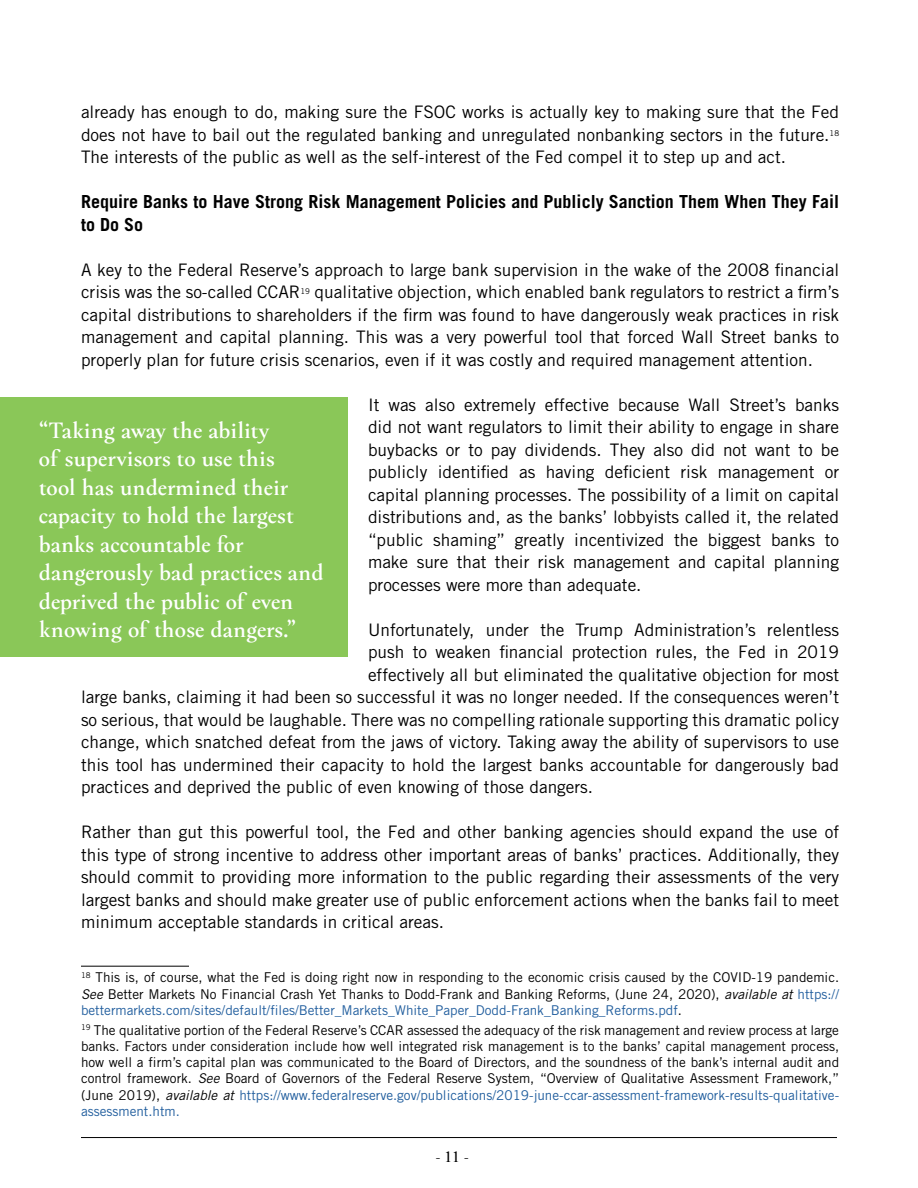
<style>
.page{position:relative;width:918px;height:1188px;background:#fff}
.page>*{position:absolute;margin:0;border:0;box-sizing:border-box;transform-origin:0 0}
.t1{font:600 24px/28.5px "W Hermann";letter-spacing:-.01em;color:#fff}
.t2{font:700 18px/22.5px "Trade Gothic LT Std";color:#000}
.t3{font:17.25px/22.5px "Trade Gothic LT Std";color:#000;text-align:justify}
.t4{font:16.5px "W Hermann";color:#000}
.t5{font:13.5px/16.2px "Trade Gothic LT Std";color:#000;text-align:justify}
.s1{font-style:italic}
.s2{color:#215e9e}
</style>
<div class="page">
<hr style="left:81px;top:1137px;width:756px;height:1px;background:#000">
<hr style="left:81px;top:966px;width:108px;height:1px;background:#000">
<div style="left:0;top:397px;width:348px;height:260px;background:#8ac758"></div>
<p class="t3" style="left:81px;top:101px;width:760px">already has enough to do, making sure the FSOC works is actually key to making sure that the Fed does not have to bail out the regulated banking and unregulated nonbanking sectors in the future.<sup>18<br></sup>The interests of the public as well as the self-interest of the Fed compel it to step up and act.</p>
<p class="t2" style="left:81px;top:190px;width:760px">Require Banks to Have Strong Risk Management Policies and Publicly Sanction Them When They Fail to Do So</p>
<p class="t3" style="left:81px;top:258px;width:760px">A key to the Federal Reserve’s approach to large bank supervision in the wake of the 2008 financial crisis was the so-called CCAR<sup>19</sup> qualitative objection, which enabled bank regulators to restrict a firm’s capital distributions to shareholders if the firm was found to have dangerously weak practices in risk management and capital planning. This was a very powerful tool that forced Wall Street banks to properly plan for future crisis scenarios, even if it was costly and required management attention.</p>
<p class="t3" style="left:368px;top:393px;width:473px">It was also extremely effective because Wall Street’s banks did not want regulators to limit their ability to engage in share buybacks or to pay dividends. They also did not want to be publicly identified as having deficient risk management or capital planning processes. The possibility of a limit on capital distributions and, as the banks’ lobbyists called it, the related “public shaming” greatly incentivized the biggest banks to make sure that their risk management and capital planning processes were more than adequate.</p>
<p class="t3" style="left:368px;top:618px;width:473px">Unfortunately, under the Trump Administration’s relentless</p>
<p class="t3" style="left:368px;top:641px;width:473px">push to weaken financial protection rules, the Fed in 2019</p>
<p class="t3" style="left:368px;top:663px;width:473px">effectively all but eliminated the qualitative objection for most</p>
<p class="t3" style="left:81px;top:686px;width:760px">large banks, claiming it had been so successful it was no longer needed. If the consequences weren’t</p>
<p class="t3" style="left:81px;top:708px;width:760px">so serious, that would be laughable. There was no compelling rationale supporting this dramatic policy</p>
<p class="t3" style="left:81px;top:731px;width:760px">change, which snatched defeat from the jaws of victory. Taking away the ability of supervisors to use</p>
<p class="t3" style="left:81px;top:753px;width:760px">this tool has undermined their capacity to hold the largest banks accountable for dangerously bad</p>
<p class="t3" style="left:81px;top:776px;width:514px">practices and deprived the public of even knowing of those dangers.</p>
<p class="t3" style="left:81px;top:821px;width:760px">Rather than gut this powerful tool, the Fed and other banking agencies should expand the use of this type of strong incentive to address other important areas of banks’ practices. Additionally, they should commit to providing more information to the public regarding their assessments of the very largest banks and should make greater use of public enforcement actions when the banks fail to meet minimum acceptable standards in critical areas.</p>
<h1 class="t1" style="left:39px;top:414px;width:287px">“Taking away the ability<br>of supervisors to use this<br>tool has undermined their capacity to hold the largest banks accountable for dangerously bad practices and deprived the public of even knowing of those dangers.”</h1>
<p class="t5" style="left:81px;top:969px;width:760px"><sup>18</sup> This is, of course, what the Fed is doing right now in responding to the economic crisis caused by the COVID-19 pandemic.<br><span class="s1">See</span> Better Markets No Financial Crash Yet Thanks to Dodd-Frank and Banking Reforms, (June 24, 2020), <span class="s1">available at</span> <span class="s2">https:// bettermarkets.com/sites/default/files/Better_Markets_White_Paper_Dodd-Frank_Banking_Reforms.pdf</span>.</p>
<p class="t5" style="left:81px;top:1022px;width:760px"><sup>19</sup> The qualitative portion of the Federal Reserve’s CCAR assessed the adequacy of the risk management and review process at large banks. Factors under consideration include how well integrated risk management is to the banks’ capital management process, how well a firm’s capital plan was communicated to the Board of Directors, and the soundness of the bank’s internal audit and control framework. <span class="s1">See</span> Board of Governors of the Federal Reserve System, “Overview of Qualitative Assessment Framework,” (June 2019), <span class="s1">available at</span> <span class="s2">https://www.federalreserve.gov/publications/2019-june-ccar-assessment-framework-results-qualitative&shy;assessment.htm.</span></p>
<p class="t4" style="left:435px;top:1145px;width:35px">- 11 -</p>
</div>
